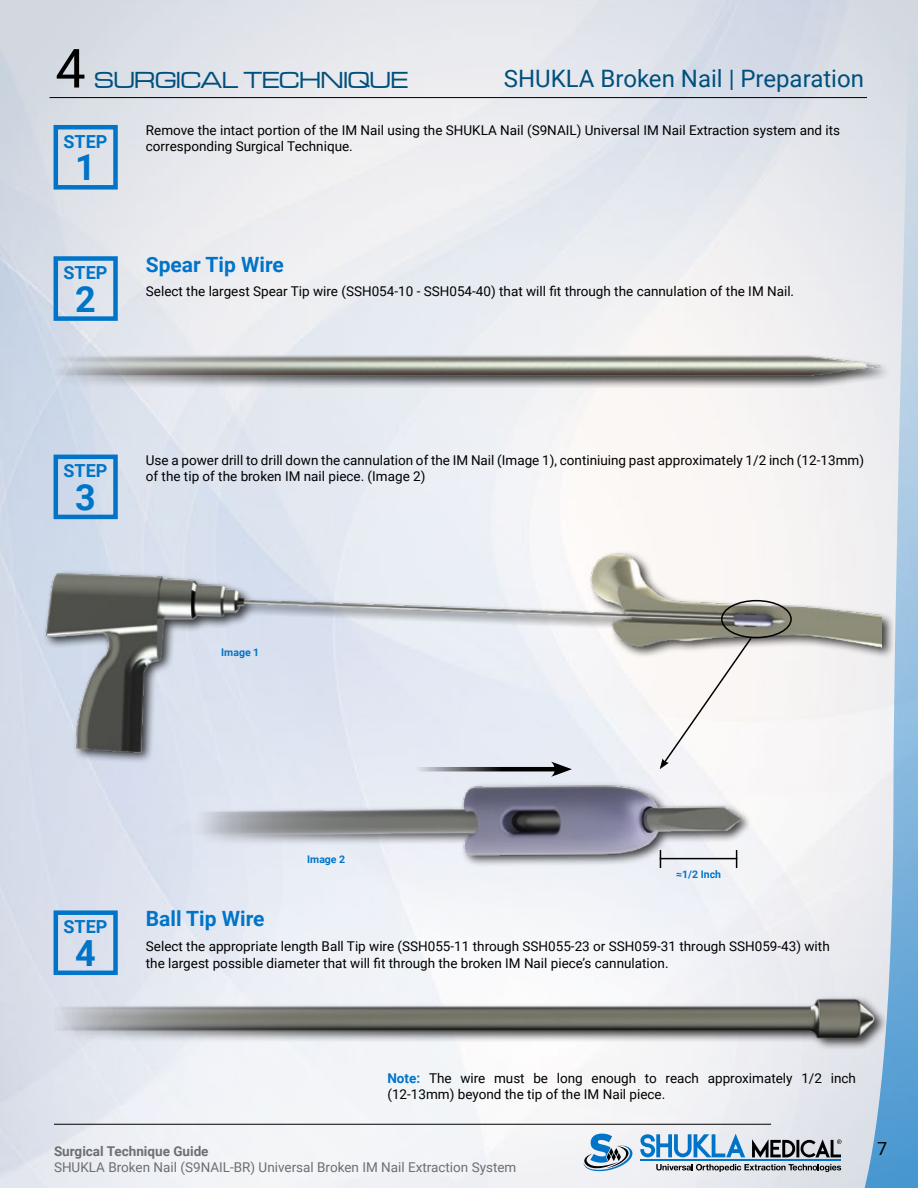
<style>
.page{position:relative;width:918px;height:1188px;background:#fff}
.page>*{position:absolute;margin:0;border:0;box-sizing:border-box;transform-origin:0 0}
.t1{font:54px "Roboto";color:#000}
.t2{font:700 36px "Roboto";color:#0074c8}
.t3{font:24px "Roboto";color:#00507d}
.t4{font:24px "Microgramma DEE Medi Exte";color:#00507d}
.t5{font:700 21px "Roboto";color:#0074c8}
.t6{font:700 18px "Roboto";color:#0074c8}
.t7{font:18px "Roboto";color:#000}
.t8{font:13.5px/16.2px "Roboto";color:#000}
.t9{font:13.5px "Roboto";color:#6d6e71}
.t10{font:700 13.5px "Roboto";color:#6d6e71}
.t11{font:700 10.5px "Roboto";color:#0074c8}
.s1{font-weight:700;color:#0074c8}
</style>
<div class="page">
<img style="left:1px;top:0;width:827px;height:1188px">
<svg style="left:656px;top:1164px;width:172px;height:8px"></svg>
<svg style="left:752px;top:1139px;width:76px;height:19px"></svg>
<svg style="left:640px;top:1134px;width:105px;height:23px"></svg>
<hr style="left:640px;top:1160px;width:201px;height:1px;background:#0074c8">
<svg style="left:584px;top:1134px;width:50px;height:38px"></svg>
<hr style="left:54px;top:1124px;width:717px;height:1px;background:#000">
<hr style="left:50px;top:97px;width:817px;height:1px;background:#000">
<svg style="left:416px;top:767px;width:135px;height:4px"></svg>
<svg style="left:551px;top:764px;width:21px;height:11px"></svg>
<div style="left:54px;top:256px;width:64px;height:65px;border:4px solid #0074c8"></div>
<div style="left:54px;top:910px;width:64px;height:65px;border:4px solid #0074c8"></div>
<div style="left:54px;top:125px;width:64px;height:65px;border:4px solid #0074c8"></div>
<img style="left:161px;top:775px;width:590px;height:93px">
<img style="left:54px;top:989px;width:774px;height:65px">
<svg style="left:660px;top:850px;width:1px;height:18px"></svg>
<svg style="left:736px;top:850px;width:1px;height:18px"></svg>
<hr style="left:660px;top:858px;width:77px;height:1px;background:#000">
<div style="left:43px;top:550px;width:852px;height:214px;background:#000;opacity:.75"></div>
<img style="left:40px;top:548px;width:788px;height:208px">
<div style="left:54px;top:455px;width:64px;height:64px;border:4px solid #0074c8"></div>
<img style="left:55px;top:338px;width:773px;height:51px">
<div style="left:721px;top:600px;width:71px;height:38px;border:2px solid #000;border-radius:50%"></div>
<svg style="left:660px;top:636px;width:93px;height:133px"></svg>
<svg style="left:828px;top:0;width:90px;height:1188px"></svg>
<h1 class="t1" style="left:55px;top:30px;width:32px">4</h1>
<h3 class="t4" style="left:94px;top:64px;width:315px">SURGICAL TECHNIQUE</h3>
<h3 class="t3" style="left:504px;top:62px;width:362px">SHUKLA Broken Nail | Preparation</h3>
<p class="t8" style="left:146px;top:122px;width:696px">Remove the intact portion of the IM Nail using the SHUKLA Nail (S9NAIL) Universal IM Nail Extraction system and its corresponding Surgical Technique.</p>
<h3 class="t6" style="left:64px;top:129px;width:45px">STEP</h3>
<h2 class="t2" style="left:75px;top:142px;width:22px">1</h2>
<h3 class="t6" style="left:64px;top:260px;width:45px">STEP</h3>
<h2 class="t2" style="left:75px;top:274px;width:22px">2</h2>
<h3 class="t5" style="left:146px;top:250px;width:139px">Spear Tip Wire</h3>
<p class="t8" style="left:146px;top:283px;width:650px">Select the largest Spear Tip wire (SSH054-10 - SSH054-40) that will fit through the cannulation of the IM Nail.</p>
<h3 class="t6" style="left:64px;top:458px;width:45px">STEP</h3>
<h2 class="t2" style="left:75px;top:472px;width:22px">3</h2>
<p class="t8" style="left:146px;top:451px;width:720px">Use a power drill to drill down the cannulation of the IM Nail (Image 1), continiuing past approximately 1/2 inch (12-13mm) of the tip of the broken IM nail piece. (Image 2)</p>
<p class="t11" style="left:221px;top:645px;width:40px">Image 1</p>
<h3 class="t6" style="left:64px;top:914px;width:45px">STEP</h3>
<h2 class="t2" style="left:75px;top:928px;width:22px">4</h2>
<h3 class="t5" style="left:146px;top:904px;width:120px">Ball Tip Wire</h3>
<p class="t11" style="left:307px;top:852px;width:40px">Image 2</p>
<p class="t11" style="left:676px;top:867px;width:46px">≈1/2 Inch</p>
<p class="t8" style="left:146px;top:938px;width:685px">Select the appropriate length Ball Tip wire (SSH055-11 through SSH055-23 or SSH059-31 through SSH059-43) with the largest possible diameter that will fit through the broken IM Nail piece’s cannulation.</p>
<p class="t8" style="left:387px;top:1070px;width:470px"><span class="s1">Note:</span> The wire must be long enough to reach approximately 1/2 inch (12-13mm) beyond the tip of the IM Nail piece.</p>
<p class="t10" style="left:54px;top:1142px;width:156px">Surgical Technique Guide</p>
<p class="t9" style="left:54px;top:1158px;width:464px">SHUKLA Broken Nail (S9NAIL-BR) Universal Broken IM Nail Extraction System</p>
<h3 class="t7" style="left:877px;top:1136px;width:12px">7</h3>
</div>
